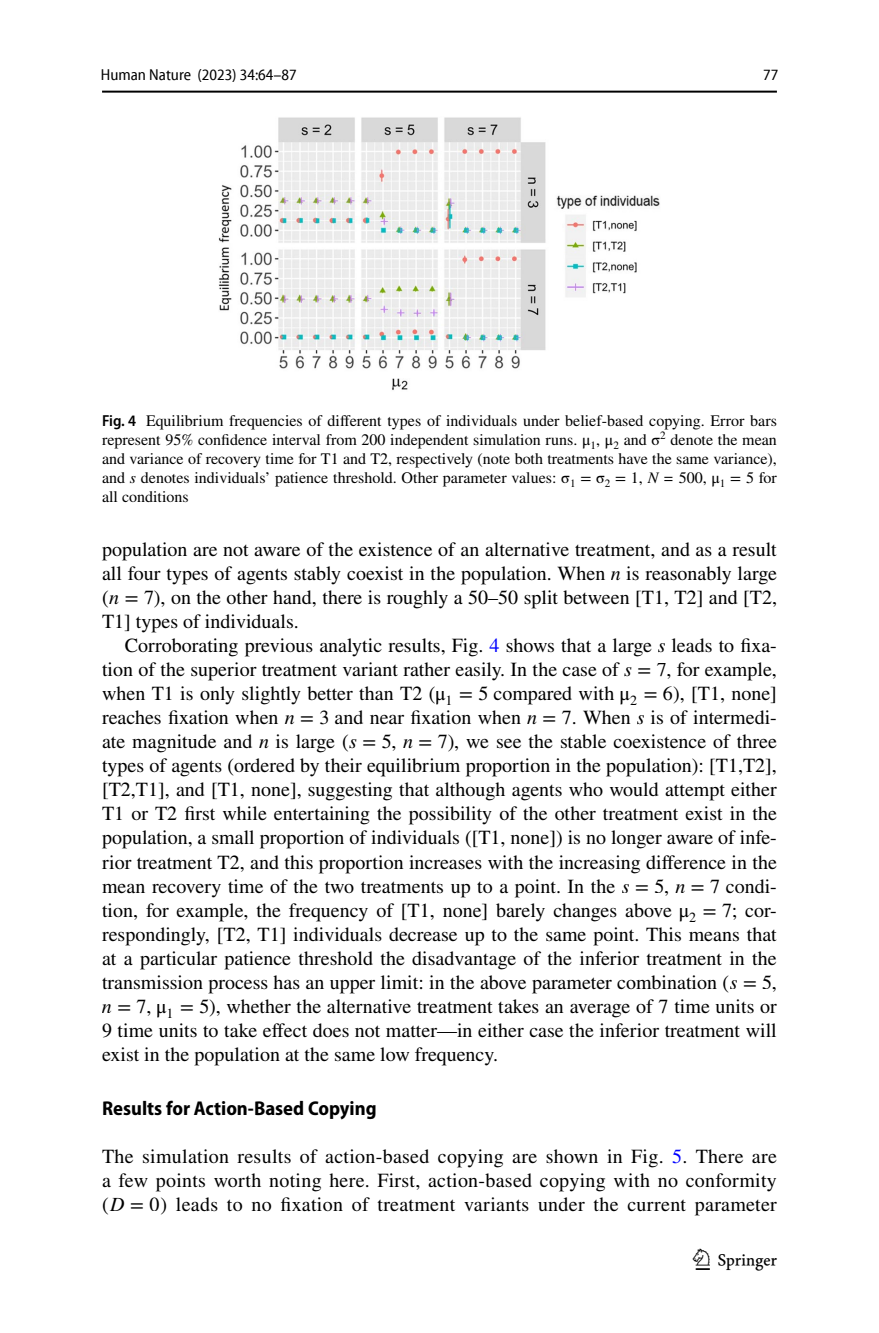
<style>
.page{position:relative;width:879px;height:1333px;background:#fff}
.page>*{position:absolute;margin:0;border:0;box-sizing:border-box;transform-origin:0 0}
.t1{font:30px "Springnew Regular 3";color:#000}
.t2{font:20px/24px "STIX";color:#000;text-align:justify}
.t3{font:700 semi-condensed 20px "Myriad Pro";color:#000}
.t4{font:16px/19px "STIX";color:#000;text-align:justify}
.t5{font:16px "Myriad Pro Unic Semi Condensed 2";color:#000}
.s1{font-family:"Myriad Pro";font-weight:600;font-stretch:semi-condensed}
.s2{font-style:italic}
.s3{font-family:"STIX General Italic 81"}
.s4{font-family:"STIX General Italic 87"}
.s5{font-family:"STIX Math Regular 72"}
.s6{font-family:"STIX General Regular 64"}
.s7{color:#00f}
.s8{font-family:"STIX General Italic 92"}
.s9{font-family:"STIX General Italic 93"}
.s10{font-family:"STIX Math Regular 76"}
.s11{font-family:"STIX General Regular 65"}
.s12{font-family:"STIX Math Regular 62"}
.s13{font-family:"STIX General Regular 51"}
.s14{font-family:"STIX Math Regular 63"}
.s15{font-family:"STIX General Regular 52"}
.s16{font-family:"STIX General Italic 79"}
.s17{font-family:"STIX Math Regular 64"}
.s18{font-family:"STIX General Regular 53"}
.s19{font-family:"STIX General Italic 80"}
.s20{font-family:"STIX Math Regular 65"}
.s21{font-family:"STIX General Regular 54"}
.s22{font-family:"STIX General Italic 82"}
.s23{font-family:"STIX General Italic 83"}
.s24{font-family:"STIX General Italic 84"}
.s25{font-family:"STIX Math Regular 66"}
.s26{font-family:"STIX General Regular 55"}
.s27{font-family:"STIX General Italic 85"}
.s28{font-family:"STIX Math Regular 67"}
.s29{font-family:"STIX General Regular 56"}
.s30{font-family:"STIX General Italic 86"}
.s31{font-family:"STIX Math Regular 68"}
.s32{font-family:"STIX General Regular 57"}
.s33{font-family:"STIX General Italic 88"}
.s34{font-family:"STIX Math Regular 69"}
.s35{font-family:"STIX General Regular 58"}
.s36{font-family:"STIX Math Regular 70"}
.s37{font-family:"STIX General Regular 59"}
.s38{font-family:"STIX General Italic 89"}
.s39{font-family:"STIX Math Regular 71"}
.s40{font-family:"STIX General Regular 60"}
.s41{font-family:"STIX General Italic 90"}
.s42{font-family:"STIX Math Regular 73"}
.s43{font-family:"STIX General Regular 61"}
.s44{font-family:"STIX Math Regular 74"}
.s45{font-family:"STIX General Regular 62"}
.s46{font-family:"STIX General Italic 91"}
.s47{font-family:"STIX Math Regular 75"}
.s48{font-family:"STIX General Regular 63"}
</style>
<div class="page">
<hr style="left:102px;top:91px;width:675px;height:2px;background:#000">
<img style="left:218px;top:117px;width:442px;height:273px">
<p class="t5" style="left:101px;top:69px;width:197px">Human Nature (2023) 34:64–87</p>
<p class="t5" style="left:763px;top:69px;width:17px">77</p>
<p class="t4" style="left:102px;top:412px;width:676px"><span class="s1">Fig. 4</span> Equilibrium frequencies of different types of individuals under belief-based copying. Error bars represent 95% confidence interval from 200 independent simulation runs. μ<sub>1</sub>, μ<sub>2</sub> and σ<sup>2</sup> denote the mean and variance of recovery time for T1 and T2, respectively (note both treatments have the same variance), and <span class="s2">s</span> denotes individuals’ patience threshold. Other parameter values: σ<sub>1</sub> = σ<sub>2</sub> = 1, <span class="s2">N =</span> 500, μ<sub>1</sub> = 5 for all conditions</p>
<p class="t2" style="left:102px;top:539px;width:676px">population are not aware of the existence of an alternative treatment, and as a result all four types of agents stably coexist in the population. When <span class="s3">n</span> is reasonably large (<span class="s4">n</span> <span class="s5">=</span> <span class="s6">7</span>), on the other hand, there is roughly a 50–50 split between [T1, T2] and [T2, T1] types of individuals.</p>
<p class="t2" style="left:102px;top:635px;width:677px;text-indent:23px">Corroborating previous analytic results, Fig. <span class="s7">4</span> shows that a large <span class="s8">s</span> leads to fixa&shy;tion of the superior treatment variant rather easily. In the case of <span class="s9">s</span> <span class="s10">=</span> <span class="s11">7</span>, for example, when T1 is only slightly better than T2 (<span class="s12">μ</span><sub>1</sub> <span class="s12">=</span> <span class="s13">5</span> compared with <span class="s14">μ</span><sub>2</sub> <span class="s14">=</span> <span class="s15">6</span>), [T1, none] reaches fixation when <span class="s16">n</span> <span class="s17">=</span> <span class="s18">3</span> and near fixation when <span class="s19">n</span> <span class="s20">=</span> <span class="s21">7</span>. When <span class="s22">s</span> is of intermedi&shy;ate magnitude and <span class="s23">n</span> is large (<span class="s24">s</span> <span class="s25">=</span> <span class="s26">5</span>, <span class="s27">n</span> <span class="s28">=</span> <span class="s29">7</span>), we see the stable coexistence of three types of agents (ordered by their equilibrium proportion in the population): [T1,T2], [T2,T1], and [T1, none], suggesting that although agents who would attempt either T1 or T2 first while entertaining the possibility of the other treatment exist in the population, a small proportion of individuals ([T1, none]) is no longer aware of infe&shy;rior treatment T2, and this proportion increases with the increasing difference in the mean recovery time of the two treatments up to a point. In the <span class="s30">s</span> <span class="s31">=</span> <span class="s32">5</span>, <span class="s33">n</span> <span class="s34">=</span> <span class="s35">7</span> condi&shy;tion, for example, the frequency of [T1, none] barely changes above <span class="s36">μ</span><sub>2</sub> <span class="s36">=</span> <span class="s37">7</span>; cor&shy;respondingly, [T2, T1] individuals decrease up to the same point. This means that at a particular patience threshold the disadvantage of the inferior treatment in the transmission process has an upper limit: in the above parameter combination (<span class="s38">s</span> <span class="s39">=</span> <span class="s40">5</span>, <span class="s41">n</span> <span class="s42">=</span> <span class="s43">7</span>, <span class="s44">μ</span><sub>1</sub> <span class="s44">=</span> <span class="s45">5</span>), whether the alternative treatment takes an average of 7 time units or 9 time units to take effect does not matter—in either case the inferior treatment will exist in the population at the same low frequency.</p>
<p class="t3" style="left:102px;top:1096px;width:276px">Results for Action‑Based Copying</p>
<p class="t2" style="left:102px;top:1145px;width:676px">The simulation results of action-based copying are shown in Fig. <span class="s7">5</span>. There are a few points worth noting here. First, action-based copying with no conformity (<span class="s46">D</span> <span class="s47">=</span> <span class="s48">0</span>) leads to no fixation of treatment variants under the current parameter</p>
<h1 class="t1" style="left:696px;top:1248px;width:83px">1 3</h1>
</div>
